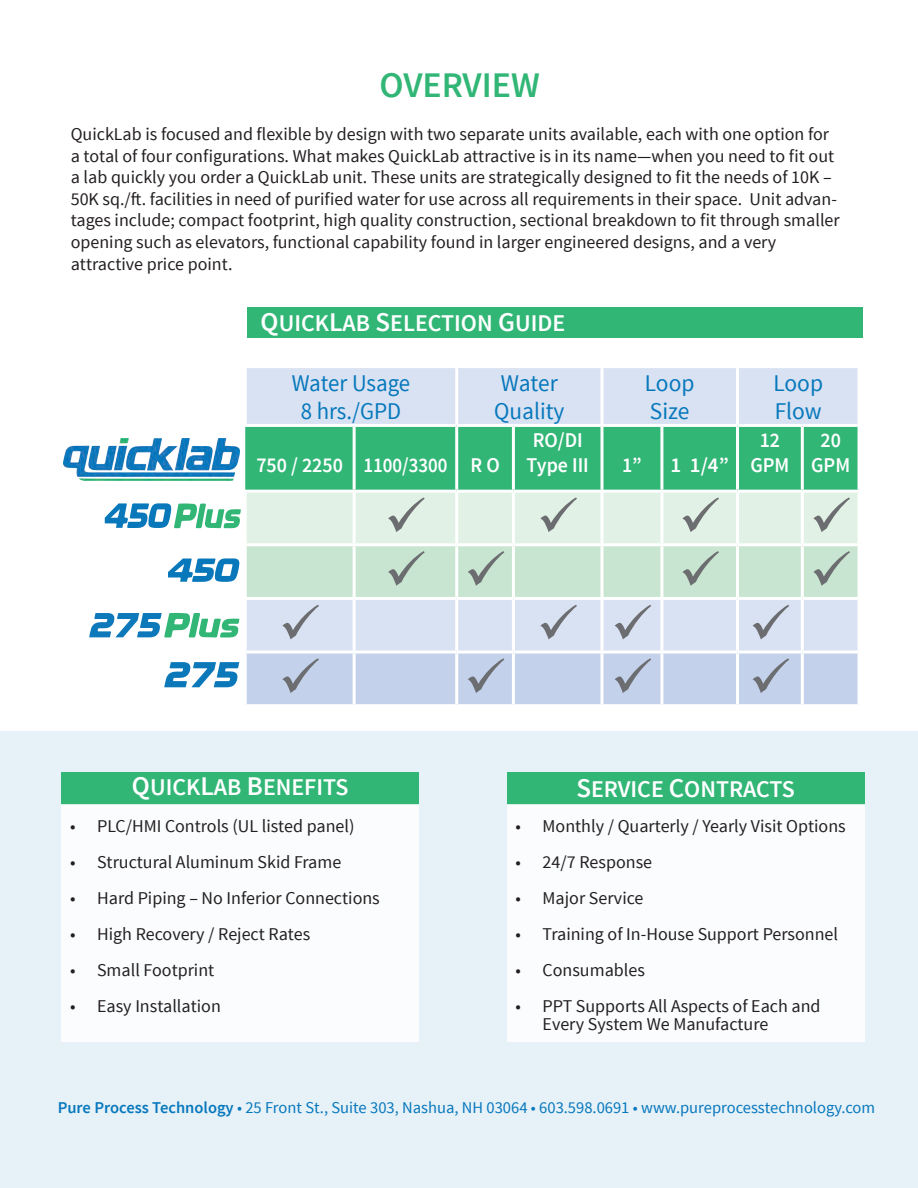
<style>
.page{position:relative;width:918px;height:1188px;background:#fff}
.page>*{position:absolute;margin:0;border:0;box-sizing:border-box;transform-origin:0 0}
.t1{font:600 36px "Source Sans Pro";color:#31b676}
.t2{font:600 24px "Source Sans Pro";color:#fff}
.t3{font:24px/28.8px "Source Sans Pro";color:#0778bc}
.t4{font:24px/28.8px "Source Sans Pro";color:#0778bc;text-align:center;scale:.95 1}
.t5{font:600 21px/25.2px "Source Sans Pro";color:#fff;text-align:center;scale:.95 1}
.t6{font:600 21px "Source Sans Pro";color:#fff}
.t7{font:18px/21.6px "Source Sans Pro";color:#231f20}
.t8{font:16.5px "Source Sans Pro";color:#0778bc}
.s1{font-size:27px}
.s2{font-weight:600}
</style>
<div class="page">
<div style="left:0;top:731px;width:918px;height:457px;background:#e6f1f8"></div>
<div style="left:62px;top:772px;width:357px;height:33px;background:#31b676"></div>
<div style="left:62px;top:805px;width:357px;height:237px;background:#fff"></div>
<div style="left:507px;top:772px;width:357px;height:33px;background:#31b676"></div>
<div style="left:507px;top:805px;width:357px;height:237px;background:#fff"></div>
<div style="left:247px;top:368px;width:611px;height:283px;background:#d9e2f2"></div>
<hr style="left:354px;top:597px;width:103px;height:3px;background:#fff">
<hr style="left:457px;top:597px;width:56px;height:3px;background:#fff">
<hr style="left:455px;top:600px;width:3px;height:51px;background:#fff">
<hr style="left:513px;top:597px;width:89px;height:3px;background:#fff">
<hr style="left:512px;top:600px;width:3px;height:51px;background:#fff">
<hr style="left:602px;top:597px;width:60px;height:3px;background:#fff">
<hr style="left:600px;top:600px;width:3px;height:51px;background:#fff">
<hr style="left:662px;top:597px;width:76px;height:3px;background:#fff">
<hr style="left:660px;top:600px;width:3px;height:51px;background:#fff">
<hr style="left:738px;top:597px;width:64px;height:3px;background:#fff">
<hr style="left:736px;top:600px;width:3px;height:51px;background:#fff">
<hr style="left:802px;top:597px;width:59px;height:3px;background:#fff">
<hr style="left:801px;top:600px;width:3px;height:51px;background:#fff">
<hr style="left:455px;top:368px;width:3px;height:56px;background:#fff">
<hr style="left:600px;top:368px;width:3px;height:56px;background:#fff">
<hr style="left:736px;top:368px;width:3px;height:56px;background:#fff">
<hr style="left:244px;top:424px;width:110px;height:3px;background:#fff">
<hr style="left:354px;top:424px;width:103px;height:3px;background:#fff">
<hr style="left:457px;top:424px;width:56px;height:3px;background:#fff">
<hr style="left:513px;top:424px;width:89px;height:3px;background:#fff">
<hr style="left:602px;top:424px;width:60px;height:3px;background:#fff">
<hr style="left:662px;top:424px;width:76px;height:3px;background:#fff">
<hr style="left:738px;top:424px;width:64px;height:3px;background:#fff">
<hr style="left:802px;top:424px;width:59px;height:3px;background:#fff">
<hr style="left:244px;top:597px;width:110px;height:3px;background:#fff">
<hr style="left:353px;top:600px;width:3px;height:51px;background:#fff">
<img style="left:63px;top:445px;width:42px;height:36px">
<svg style="left:89px;top:613px;width:150px;height:25px"></svg>
<svg style="left:164px;top:662px;width:75px;height:25px"></svg>
<div style="left:247px;top:307px;width:616px;height:31px;background:#31b676"></div>
<svg style="left:105px;top:425px;width:754px;height:173px"></svg>
<svg style="left:282px;top:604px;width:37px;height:35px"></svg>
<div style="left:540px;top:604px;width:111px;height:35px;background:#d9e2f2"></div>
<svg style="left:753px;top:604px;width:36px;height:35px"></svg>
<svg style="left:245px;top:652px;width:614px;height:54px;background:#c8d5ec"></svg>
<h1 class="t1" style="left:380px;top:62px;width:162px">OVERVIEW</h1>
<p class="t7" style="left:71px;top:123px;width:771px">QuickLab is focused and flexible by design with two separate units available, each with one option for a total of four configurations. What makes QuickLab attractive is in its name—when you need to fit out a lab quickly you order a QuickLab unit. These units are strategically designed to fit the needs of 10K – 50K sq./ft. facilities in need of purified water for use across all requirements in their space. Unit advan&shy;tages include; compact footprint, high quality construction, sectional breakdown to fit through smaller opening such as elevators, functional capability found in larger engineered designs, and a very attractive price point.</p>
<h2 class="t2" style="left:261px;top:308px;width:306px"><span class="s1">Q</span>UICK<span class="s1">L</span>AB <span class="s1">S</span>ELECTION <span class="s1">G</span>UIDE</h2>
<h2 class="t4" style="left:292px;top:369px;width:126px">Water Usage<br>8 hrs./GPD</h2>
<h2 class="t3" style="left:494px;top:369px;width:72px">Water<br>Quality</h2>
<h2 class="t3" style="left:645px;top:369px;width:51px">Loop<br>Size</h2>
<h2 class="t3" style="left:773px;top:369px;width:51px">Loop<br>Flow</h2>
<p class="t5" style="left:256px;top:453px;width:258px">750 / 2250 1100/3300 R O</p>
<p class="t5" style="left:527px;top:428px;width:67px;text-align:left">RO/DI<br>Type III</p>
<p class="t5" style="left:750px;top:428px;width:43px">12<br>GPM</p>
<p class="t5" style="left:811px;top:428px;width:43px">20<br>GPM</p>
<p class="t5" style="left:622px;top:453px;width:22px">1”</p>
<p class="t6" style="left:671px;top:452px;width:60px">1 1/4”</p>
<h2 class="t2" style="left:132px;top:772px;width:218px"><span class="s1">Q</span>UICK<span class="s1">L</span>AB <span class="s1">B</span>ENEFITS</h2>
<p class="t7" style="left:70px;top:815px;width:286px">• PLC/HMI Controls (UL listed panel)</p>
<p class="t7" style="left:70px;top:851px;width:273px">• Structural Aluminum Skid Frame</p>
<p class="t7" style="left:70px;top:887px;width:311px">• Hard Piping – No Inferior Connections</p>
<p class="t7" style="left:70px;top:923px;width:242px">• High Recovery / Reject Rates</p>
<p class="t7" style="left:70px;top:959px;width:146px">• Small Footprint</p>
<p class="t7" style="left:70px;top:995px;width:152px">• Easy Installation</p>
<h2 class="t2" style="left:576px;top:774px;width:220px"><span class="s1">S</span>ERVICE <span class="s1">C</span>ONTRACTS</h2>
<p class="t7" style="left:516px;top:815px;width:332px">• Monthly / Quarterly / Yearly Visit Options</p>
<p class="t7" style="left:516px;top:851px;width:138px">• 24/7 Response</p>
<p class="t7" style="left:516px;top:887px;width:129px">• Major Service</p>
<p class="t7" style="left:516px;top:923px;width:324px">• Training of In-House Support Personnel</p>
<p class="t7" style="left:516px;top:959px;width:131px">• Consumables</p>
<p class="t7" style="left:543px;top:997px;width:279px;line-height:18px;text-indent:-27px">• PPT Supports All Aspects of Each and<br>Every System We Manufacture</p>
<p class="t8" style="left:58px;top:1097px;width:819px"><span class="s2">Pure Process Technology</span> • 25 Front St., Suite 303, Nashua, NH 03064 • 603.598.0691 • www.pureprocesstechnology.com</p>
</div>
